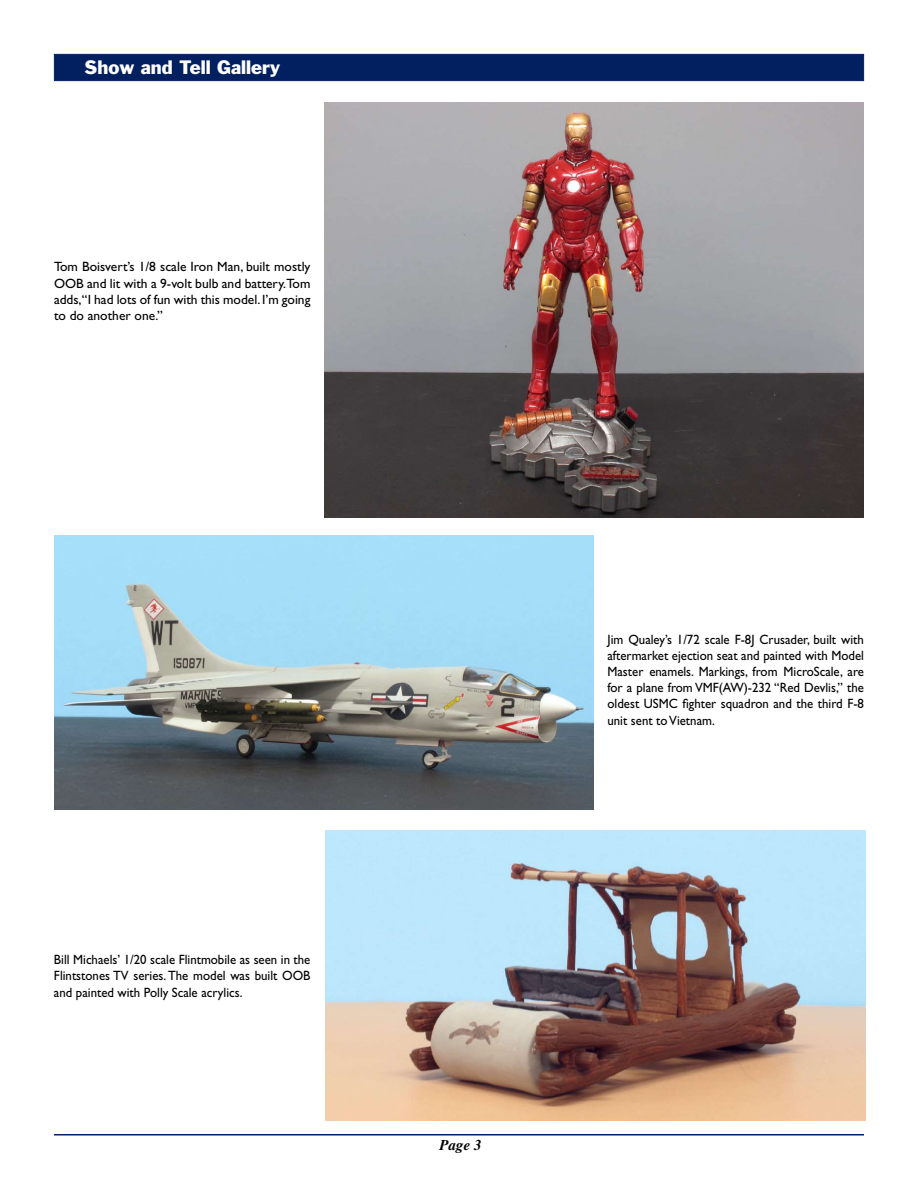
<style>
.page{position:relative;width:918px;height:1188px;background:#fff}
.page>*{position:absolute;margin:0;border:0;box-sizing:border-box;transform-origin:0 0}
.t1{font:18px "Franklin Gothic";color:#fff}
.t2{font:italic 700 15px "Times";color:#000}
.t3{font:13.5px/16.2px "Gill Sans";color:#000;text-align:justify;scale:.95 1}
.t4{font:13.5px/16.2px "Gill Sans";color:#000;text-align:justify}
</style>
<div class="page">
<hr style="left:54px;top:1134px;width:810px;height:2px;background:#02205f">
<div style="left:54px;top:54px;width:810px;height:27px;background:#02205f;border:1px solid #02205f"></div>
<img style="left:324px;top:102px;width:540px;height:415px">
<img style="left:54px;top:536px;width:540px;height:273px">
<img style="left:326px;top:831px;width:540px;height:289px">
<h1 class="t1" style="left:85px;top:55px;width:197px">Show and Tell Gallery</h1>
<p class="t4" style="left:54px;top:259px;width:258px">Tom Boisvert’s 1/8 scale Iron Man, built mostly OOB and lit with a 9-volt bulb and battery.Tom adds,“I had lots of fun with this model. I’m going to do another one.”</p>
<p class="t3" style="left:54px;top:952px;width:272px">Bill Michaels’ 1/20 scale Flintmobile as seen in the Flintstones TV series. The model was built OOB and painted with Polly Scale acrylics.</p>
<p class="t3" style="left:608px;top:631px;width:272px">Jim Qualey’s 1/72 scale F-8J Crusader, built with aftermarket ejection seat and painted with Model Master enamels. Markings, from MicroScale, are for a plane from VMF(AW)-232 “Red Devlis,” the oldest USMC fighter squadron and the third F-8 unit sent to Vietnam.</p>
<p class="t2" style="left:440px;top:1136px;width:44px">Page 3</p>
</div>
